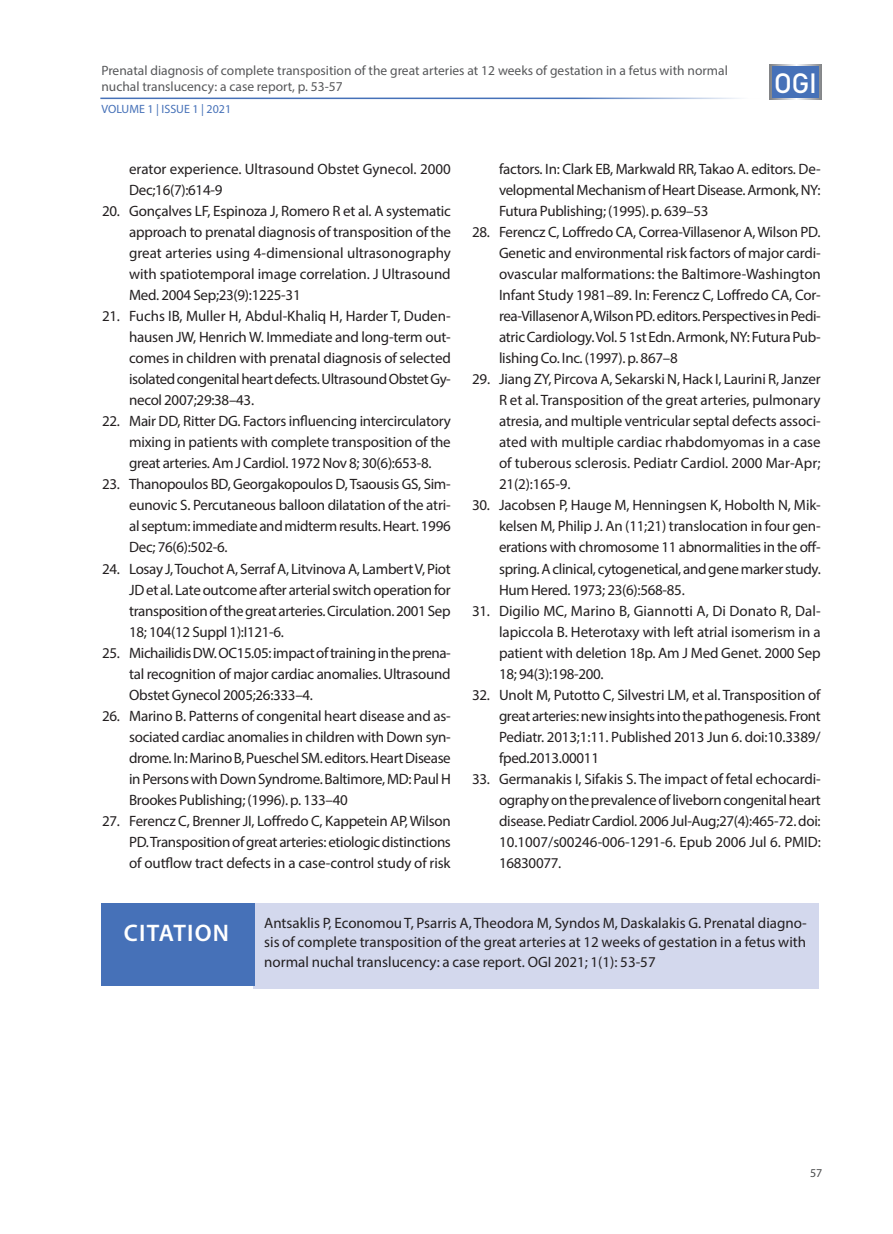
<style>
.page{position:relative;width:893px;height:1234px;background:#fff}
.page>*{position:absolute;margin:0;border:0;box-sizing:border-box;transform-origin:0 0}
.t1{font:27.6px "Bahnschrift";color:#fff}
.Reff{font:600 24px "Myriad Pro";letter-spacing:.05em;color:#fff}
.TEXT_new{font:15px/21px "Myriad Pro";letter-spacing:-.02em;color:#231f20;text-align:justify}
.TEXT_new-2{font:15px/21px "Myriad Pro";color:#231f20}
.t2{font:13.5px/16.2px "Myriad Pro";color:#57585a}
.t3{font:12px "Myriad Pro";color:#4671b8}
.t4{font:12px "Myriad Pro";color:#4b4c4d}
</style>
<div class="page">
<hr style="left:100px;top:98px;width:661px;height:1px;background:#4671b8">
<svg style="left:770px;top:64px;width:52px;height:36px"></svg>
<div style="left:772px;top:66px;width:47px;height:32px;background:#4671b8"></div>
<div style="left:253px;top:902px;width:566px;height:86px;background:#d3d8ed"></div>
<div style="left:101px;top:902px;width:153px;height:83px;background:#4671b8"></div>
<p class="t2" style="left:101px;top:62px;width:628px">Prenatal diagnosis of complete transposition of the great arteries at 12 weeks of gestation in a fetus with normal nuchal translucency: a case report, p. 53-57</p>
<p class="t3" style="left:101px;top:102px;width:131px">VOLUME 1 | ISSUE 1 | 2021</p>
<h1 class="t1" style="left:774px;top:66px;width:45px">OGI</h1>
<p class="TEXT_new-2" style="left:129px;top:158px;width:323px">erator experience. Ultrasound Obstet Gynecol. 2000<br>Dec;16(7):614-9</p>
<p class="TEXT_new" style="left:129px;top:200px;width:323px;text-indent:-27px">20. Gonçalves LF, Espinoza J, Romero R et al. A systematic approach to prenatal diagnosis of transposition of the great arteries using 4-dimensional ultrasonography with spatiotemporal image correlation. J Ultrasound Med. 2004 Sep;23(9):1225-31</p>
<p class="TEXT_new" style="left:129px;top:305px;width:323px;text-indent:-27px">21. Fuchs IB, Muller H, Abdul‐Khaliq H, Harder T, Duden&shy;hausen JW, Henrich W. Immediate and long‐term out&shy;comes in children with prenatal diagnosis of selected isolated congenital heart defects. Ultrasound Obstet Gy&shy;necol 2007;29:38–43.</p>
<p class="TEXT_new" style="left:129px;top:410px;width:323px;text-indent:-27px">22. Mair DD, Ritter DG. Factors influencing intercirculatory mixing in patients with complete transposition of the great arteries. Am J Cardiol. 1972 Nov 8; 30(6):653-8.</p>
<p class="TEXT_new" style="left:129px;top:473px;width:323px;text-indent:-27px">23. Thanopoulos BD, Georgakopoulos D, Tsaousis GS, Sim&shy;eunovic S. Percutaneous balloon dilatation of the atri&shy;al septum: immediate and midterm results. Heart. 1996<br>Dec; 76(6):502-6.</p>
<p class="TEXT_new" style="left:129px;top:557px;width:323px;text-indent:-27px">24. Losay J, Touchot A, Serraf A, Litvinova A, Lambert V, Piot JD et al. Late outcome after arterial switch operation for transposition of the great arteries. Circulation. 2001 Sep 18; 104(12 Suppl 1):I121-6.</p>
<p class="TEXT_new" style="left:129px;top:641px;width:323px;text-indent:-27px">25. Michailidis DW. OC15.05: impact of training in the prena&shy;tal recognition of major cardiac anomalies. Ultrasound Obstet Gynecol 2005;26:333–4.</p>
<p class="TEXT_new" style="left:129px;top:704px;width:323px;text-indent:-27px">26. Marino B. Patterns of congenital heart disease and as&shy;sociated cardiac anomalies in children with Down syn&shy;drome. In: Marino B, Pueschel SM. editors. Heart Disease in Persons with Down Syndrome. Baltimore, MD: Paul H Brookes Publishing; (1996). p. 133–40</p>
<p class="TEXT_new" style="left:129px;top:809px;width:323px;text-indent:-27px">27. Ferencz C, Brenner JI, Loffredo C, Kappetein AP, Wilson PD. Transposition of great arteries: etiologic distinctions of outflow tract defects in a case-control study of risk</p>
<p class="TEXT_new" style="left:499px;top:158px;width:323px">factors. In: Clark EB, Markwald RR, Takao A. editors. De&shy;velopmental Mechanism of Heart Disease. Armonk, NY:<br>Futura Publishing; (1995). p. 639–53</p>
<p class="TEXT_new" style="left:499px;top:221px;width:323px;text-indent:-27px">28. Ferencz C, Loffredo CA, Correa-Villasenor A, Wilson PD.<br>Genetic and environmental risk factors of major cardi&shy;ovascular malformations: the Baltimore-Washington Infant Study 1981–89. In: Ferencz C, Loffredo CA, Cor&shy;rea-Villasenor A, Wilson PD. editors. Perspectives in Pedi&shy;atric Cardiology. Vol. 5 1st Edn. Armonk, NY: Futura Pub&shy;lishing Co. Inc. (1997). p. 867–8</p>
<p class="TEXT_new" style="left:499px;top:368px;width:323px;text-indent:-27px">29. Jiang ZY, Pircova A, Sekarski N, Hack I, Laurini R, Janzer R et al. Transposition of the great arteries, pulmonary atresia, and multiple ventricular septal defects associ&shy;ated with multiple cardiac rhabdomyomas in a case of tuberous sclerosis. Pediatr Cardiol. 2000 Mar-Apr; 21(2):165-9.</p>
<p class="TEXT_new" style="left:499px;top:494px;width:323px;text-indent:-27px">30. Jacobsen P, Hauge M, Henningsen K, Hobolth N, Mik&shy;kelsen M, Philip J. An (11;21) translocation in four gen&shy;erations with chromosome 11 abnormalities in the off&shy;spring. A clinical, cytogenetical, and gene marker study.<br>Hum Hered. 1973; 23(6):568-85.</p>
<p class="TEXT_new" style="left:499px;top:599px;width:323px;text-indent:-27px">31. Digilio MC, Marino B, Giannotti A, Di Donato R, Dal&shy;lapiccola B. Heterotaxy with left atrial isomerism in a patient with deletion 18p. Am J Med Genet. 2000 Sep 18; 94(3):198-200.</p>
<p class="TEXT_new" style="left:499px;top:683px;width:323px;text-indent:-27px">32. Unolt M, Putotto C, Silvestri LM, et al. Transposition of great arteries: new insights into the pathogenesis. Front Pediatr. 2013;1:11. Published 2013 Jun 6. doi:10.3389/ fped.2013.00011</p>
<p class="TEXT_new" style="left:499px;top:767px;width:323px;text-indent:-27px">33. Germanakis I, Sifakis S. The impact of fetal echocardi&shy;ography on the prevalence of liveborn congenital heart disease. Pediatr Cardiol. 2006 Jul-Aug;27(4):465-72. doi:<br>10.1007/s00246-006-1291-6. Epub 2006 Jul 6. PMID:<br>16830077.</p>
<p class="Reff" style="left:124px;top:917px;width:107px">CITATION</p>
<p class="TEXT_new" style="left:264px;top:912px;width:544px;line-height:19.5px">Antsaklis P, Economou T, Psarris A, Theodora M, Syndos M, Daskalakis G. Prenatal diagno&shy;sis of complete transposition of the great arteries at 12 weeks of gestation in a fetus with normal nuchal translucency: a case report. OGI 2021; 1(1): 53-57</p>
<p class="t4" style="left:810px;top:1165px;width:14px">57</p>
</div>
